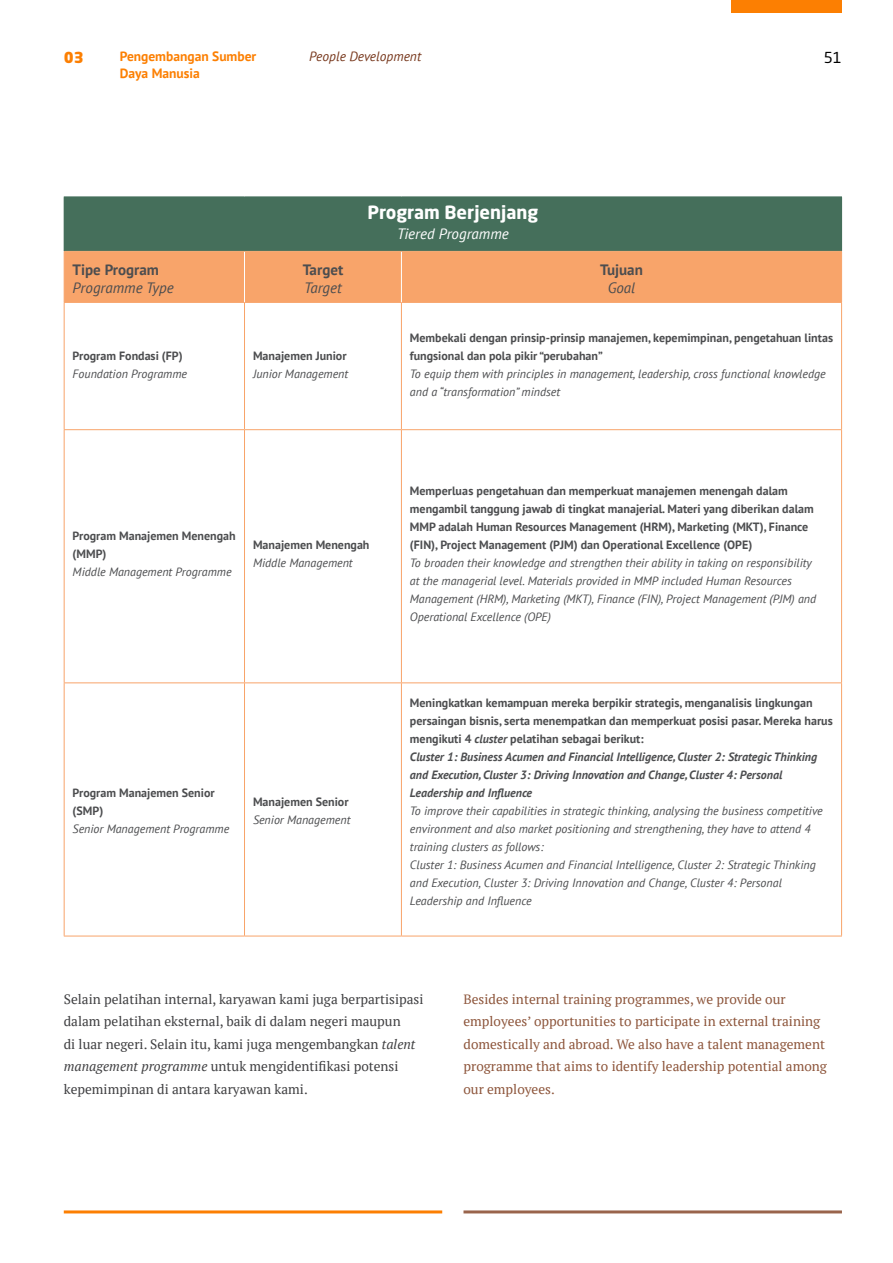
<style>
.page{position:relative;width:893px;height:1263px;background:#fff}
.page>*{position:absolute;margin:0;border:0;box-sizing:border-box;transform-origin:0 0}
.t1{font:700 18px "Neo Sans W1 G";color:#fff}
.t2{font:700 15px "PT Sans";color:#4c4d4f}
.t3{font:italic 15px "PT Sans";color:#4c4d4f}
.t4{font:italic 15px "PT Sans";color:#fff}
.t5{font:900 15px "Neo Sans W1 G";color:#fc7f02}
.t6{font:15px "Neo Sans W1 G";color:#000}
.t7{font:13.5px/22.5px "PT Serif";color:#404042}
.t8{font:13.5px/22.5px "PT Serif";color:#8d553b}
.t9{font:700 13.5px "PT Sans";color:#fc7f02}
.t10{font:italic 13.5px "PT Sans";color:#78391e}
.t11{font:700 12px/18px "PT Sans";color:#4c4d4f}
.t12{font:italic 12px/18px "PT Sans";color:#4c4d4f}
.s1{font-style:italic}
</style>
<div class="page">
<div style="left:731px;top:0;width:111px;height:13px;background:#fc7f02"></div>
<hr style="left:64px;top:1210px;width:378px;height:3px;background:#fc7f02">
<hr style="left:463px;top:1210px;width:379px;height:3px;background:#99644c">
<div style="left:64px;top:197px;width:778px;height:54px;background:#456f5b"></div>
<div style="left:65px;top:252px;width:776px;height:50px;background:#f8a46a"></div>
<svg style="left:65px;top:430px;width:776px;height:506px"></svg>
<hr style="left:244px;top:303px;width:1px;height:126px;background:#f8a46a">
<hr style="left:244px;top:683px;width:1px;height:253px;background:#f8a46a">
<hr style="left:401px;top:303px;width:1px;height:126px;background:#f8a46a">
<hr style="left:401px;top:683px;width:1px;height:253px;background:#f8a46a">
<hr style="left:841px;top:303px;width:1px;height:126px;background:#f8a46a">
<hr style="left:841px;top:683px;width:1px;height:253px;background:#f8a46a">
<hr style="left:64px;top:429px;width:180px;height:1px;background:#f8a46a">
<hr style="left:64px;top:936px;width:180px;height:1px;background:#f8a46a">
<hr style="left:64px;top:251px;width:180px;height:1px;background:#f9ac76">
<hr style="left:244px;top:251px;width:157px;height:1px;background:#f9ac76">
<hr style="left:401px;top:251px;width:441px;height:1px;background:#f9ac76">
<hr style="left:64px;top:252px;width:1px;height:50px;background:#f8a46a">
<hr style="left:841px;top:252px;width:1px;height:50px;background:#f8a46a">
<hr style="left:64px;top:302px;width:180px;height:1px;background:#f8a46a">
<hr style="left:244px;top:302px;width:157px;height:1px;background:#f8a46a">
<hr style="left:401px;top:302px;width:441px;height:1px;background:#f8a46a">
<hr style="left:244px;top:252px;width:1px;height:50px;background:#fff">
<hr style="left:401px;top:252px;width:1px;height:50px;background:#fff">
<hr style="left:244px;top:429px;width:157px;height:1px;background:#f8a46a">
<hr style="left:244px;top:430px;width:1px;height:252px;background:#f8a46a">
<hr style="left:244px;top:936px;width:157px;height:1px;background:#f8a46a">
<hr style="left:64px;top:196px;width:180px;height:1px;background:#456f5b">
<hr style="left:244px;top:196px;width:157px;height:1px;background:#456f5b">
<hr style="left:401px;top:196px;width:441px;height:1px;background:#456f5b">
<hr style="left:401px;top:429px;width:441px;height:1px;background:#f8a46a">
<hr style="left:401px;top:430px;width:1px;height:252px;background:#f8a46a">
<hr style="left:401px;top:936px;width:441px;height:1px;background:#f8a46a">
<hr style="left:841px;top:430px;width:1px;height:252px;background:#f8a46a">
<hr style="left:64px;top:682px;width:180px;height:1px;background:#f8a46a">
<hr style="left:244px;top:682px;width:157px;height:1px;background:#f8a46a">
<hr style="left:401px;top:682px;width:441px;height:1px;background:#f8a46a">
<hr style="left:64px;top:303px;width:1px;height:126px;background:#f8a46a">
<hr style="left:64px;top:430px;width:1px;height:252px;background:#f8a46a">
<hr style="left:64px;top:683px;width:1px;height:253px;background:#f8a46a">
<p class="t5" style="left:64px;top:47px;width:21px">03</p>
<p class="t9" style="left:120px;top:48px;width:138px">Pengembangan Sumber</p>
<p class="t6" style="left:824px;top:48px;width:20px">51</p>
<p class="t9" style="left:120px;top:64px;width:82px">Daya Manusia</p>
<p class="t10" style="left:309px;top:48px;width:114px">People Development</p>
<p class="t2" style="left:73px;top:259px;width:88px">Tipe Program</p>
<p class="t3" style="left:73px;top:278px;width:102px">Programme Type</p>
<p class="t11" style="left:73px;top:347px;width:112px">Program Fondasi (FP)</p>
<p class="t12" style="left:73px;top:365px;width:116px">Foundation Programme</p>
<p class="t2" style="left:303px;top:259px;width:42px">Target</p>
<p class="t3" style="left:304px;top:278px;width:39px">Target</p>
<p class="t11" style="left:253px;top:347px;width:95px">Manajemen Junior</p>
<p class="t12" style="left:253px;top:365px;width:97px">Junior Management</p>
<h1 class="t1" style="left:367px;top:201px;width:172px">Program Berjenjang</h1>
<p class="t4" style="left:397px;top:224px;width:113px">Tiered Programme</p>
<p class="t2" style="left:600px;top:259px;width:44px">Tujuan</p>
<p class="t3" style="left:608px;top:278px;width:29px">Goal</p>
<p class="t11" style="left:410px;top:329px;width:425px">Membekali dengan prinsip-prinsip manajemen, kepemimpinan, pengetahuan lintas fungsional dan pola pikir “perubahan”</p>
<p class="t12" style="left:410px;top:365px;width:417px">To equip them with principles in management, leadership, cross functional knowledge and a “transformation” mindset</p>
<p class="t11" style="left:73px;top:527px;width:164px">Program Manajemen Menengah (MMP)</p>
<p class="t12" style="left:73px;top:563px;width:160px">Middle Management Programme</p>
<p class="t11" style="left:253px;top:536px;width:118px">Manajemen Menengah</p>
<p class="t12" style="left:253px;top:554px;width:101px">Middle Management</p>
<p class="t11" style="left:73px;top:783px;width:144px">Program Manajemen Senior (SMP)</p>
<p class="t12" style="left:73px;top:819px;width:158px">Senior Management Programme</p>
<p class="t11" style="left:253px;top:792px;width:97px">Manajemen Senior</p>
<p class="t12" style="left:253px;top:810px;width:99px">Senior Management</p>
<p class="t11" style="left:410px;top:482px;width:405px">Memperluas pengetahuan dan memperkuat manajemen menengah dalam mengambil tanggung jawab di tingkat manajerial. Materi yang diberikan dalam MMP adalah Human Resources Management (HRM), Marketing (MKT), Finance (FIN), Project Management (PJM) dan Operational Excellence (OPE)</p>
<p class="t12" style="left:410px;top:554px;width:408px">To broaden their knowledge and strengthen their ability in taking on responsibility at the managerial level. Materials provided in MMP included Human Resources Management (HRM), Marketing (MKT), Finance (FIN), Project Management (PJM) and Operational Excellence (OPE)</p>
<p class="t11" style="left:410px;top:693px;width:424px">Meningkatkan kemampuan mereka berpikir strategis, menganalisis lingkungan persaingan bisnis, serta menempatkan dan memperkuat posisi pasar. Mereka harus mengikuti 4 <span class="s1">cluster</span> pelatihan sebagai berikut:<br><span class="s1">Cluster 1: Business Acumen and Financial Intelligence, Cluster 2: Strategic Thinking and Execution, Cluster 3: Driving Innovation and Change, Cluster 4: Personal Leadership and Influence</span></p>
<p class="t12" style="left:410px;top:801px;width:414px">To improve their capabilities in strategic thinking, analysing the business competitive environment and also market positioning and strengthening, they have to attend 4 training clusters as follows:<br>Cluster 1: Business Acumen and Financial Intelligence, Cluster 2: Strategic Thinking and Execution, Cluster 3: Driving Innovation and Change, Cluster 4: Personal Leadership and Influence</p>
<p class="t7" style="left:64px;top:987px;width:361px">Selain pelatihan internal, karyawan kami juga berpartisipasi dalam pelatihan eksternal, baik di dalam negeri maupun<br>di luar negeri. Selain itu, kami juga mengembangkan <span class="s1">talent management programme</span> untuk mengidentifikasi potensi kepemimpinan di antara karyawan kami.</p>
<p class="t8" style="left:463px;top:987px;width:365px">Besides internal training programmes, we provide our employees’ opportunities to participate in external training domestically and abroad. We also have a talent management programme that aims to identify leadership potential among our employees.</p>
</div>
